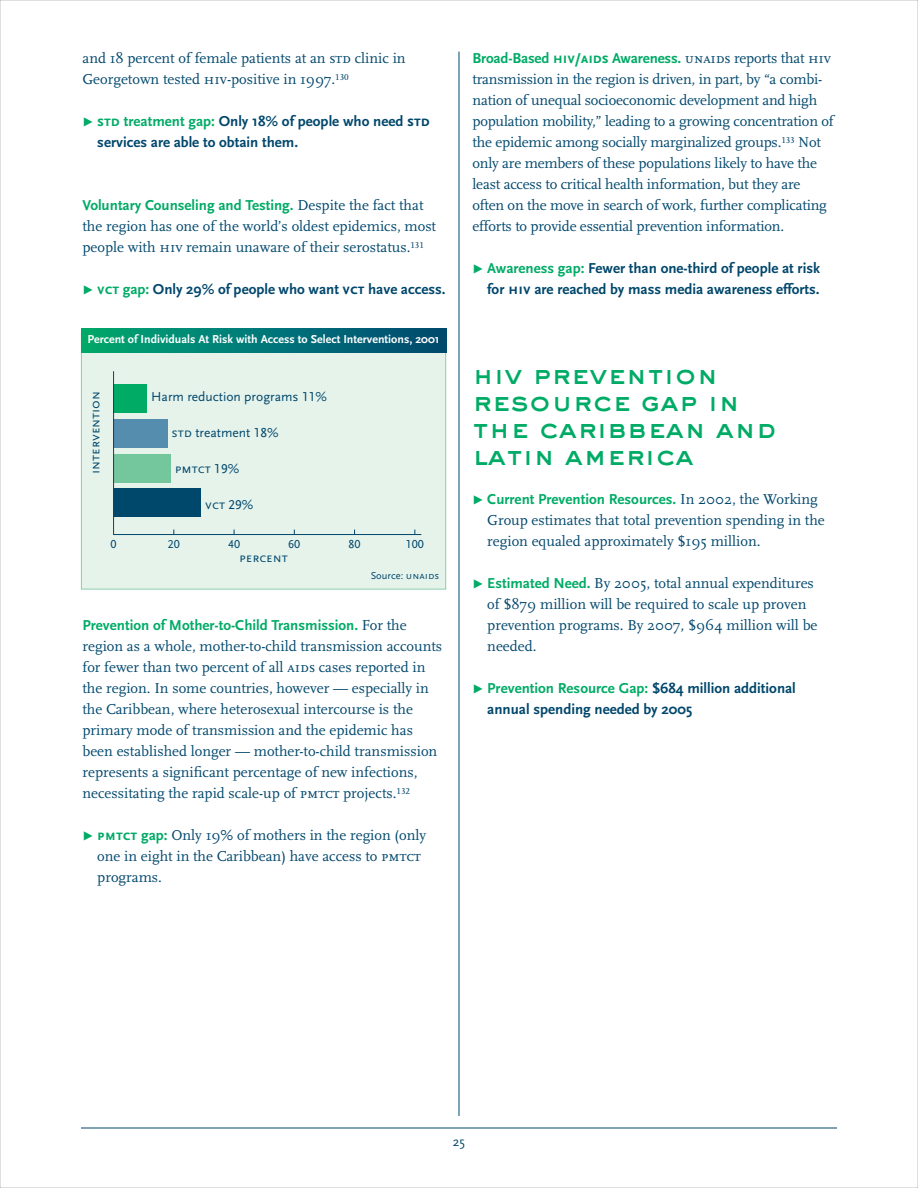
<style>
.page{position:relative;width:918px;height:1188px;background:#fff}
.page>*{position:absolute;margin:0;border:0;box-sizing:border-box;transform-origin:0 0}
.t1{font:27px/27px "Sackers Heavy Gothic";color:#00ab66}
.t2{font:15px/21px "Scala";color:#00476c}
.t3{font:700 15px/21px "Scala Sans";color:#00476c}
.t4{font:700 15px "Scala Sans";color:#00ab66}
.t5{font:13.5px "Scala Sans LF";color:#00476c}
.t6{font:13.5px "Scala Sans Caps";color:#00476c}
.t7{font:13.5px "Scala Sans LF Caps";color:#00476c}
.t8{font:13.5px "Scala Sans";color:#00476c}
.t9{font:700 12px "Scala Sans";color:#fff}
.t10{font:12px "Scala Sans LF";color:#00476c}
.t11{font:10.5px "Scala Sans";color:#00476c}
.s1{font-family:"Scala Caps"}
.s2{font-family:"Scala Sans Expert";font-weight:400;font-size:18px;color:#00ab66}
.s3{font-family:"Scala Sans Caps";color:#00ab66}
.s4{color:#00ab66}
.s5{font-family:"Scala Sans Caps"}
.s6{font-family:"Scala";font-weight:400;color:#00476c}
.s7{font-family:"Scala Sans LF Caps"}
.s8{font-family:"Scala Sans LF"}
.s9{font-family:"Scala Sans Expert";font-size:18px;color:#00ab66}
.s10{font-family:"Scala Sans Caps";font-weight:700;color:#00ab66}
.s11{font-family:"Scala Sans";font-weight:700;color:#00ab66}
.s12{font-family:"Scala Caps";font-weight:400;color:#00476c}
.s13{font-family:"Scala Sans Expert";font-weight:400;font-size:18px}
</style>
<div class="page">
<hr style="left:81px;top:1128px;width:756px;height:1px;background:#00476c">
<hr style="left:459px;top:52px;width:1px;height:1064px;background:#00476c">
<div style="left:81px;top:331px;width:365px;height:258px;background:#e6f3eb"></div>
<div style="left:114px;top:489px;width:87px;height:28px;background:#00476c"></div>
<div style="left:114px;top:454px;width:57px;height:28px;background:#74c69d"></div>
<div style="left:114px;top:419px;width:54px;height:28px;background:#548dad"></div>
<div style="left:114px;top:384px;width:33px;height:28px;background:#00ab66"></div>
<hr style="left:114px;top:534px;width:307px;height:1px;background:#00476c">
<hr style="left:113px;top:371px;width:1px;height:164px;background:#00476c">
<div style="left:81px;top:328px;width:365px;height:25px;background:linear-gradient(to right,#00a872,#004875)"></div>
<p class="t2" style="left:82px;top:49px;width:325px">and 18 percent of female patients at an <span class="s1">std</span> clinic in<br>Georgetown tested <span class="s1">hiv</span>-positive in 1997.<sup>130</sup></p>
<p class="t3" style="left:97px;top:112px;width:334px;text-indent:-15px"><span class="s2">t</span> <span class="s3">std</span> <span class="s4">treatment gap:</span> Only 18% of people who need <span class="s5">std </span>services are able to obtain them.</p>
<p class="t4" style="left:83px;top:199px;width:342px">Voluntary Counseling and Testing. <span class="s6">Despite the fact that</span></p>
<p class="t2" style="left:83px;top:217px;width:355px">the region has one of the world’s oldest epidemics, most people with <span class="s1">hiv</span> remain unaware of their serostatus.<sup>131</sup></p>
<p class="t3" style="left:82px;top:280px;width:365px"><span class="s2">t</span> <span class="s3">vct</span> <span class="s4">gap:</span> Only 29% of people who want <span class="s5">vct</span> have access.</p>
<p class="t9" style="left:87px;top:335px;width:354px">Percent of Individuals At Risk with Access to Select Interventions, 2001</p>
<p class="t6" style="left:87px;top:474px;width:84px;rotate:-90deg">intervention</p>
<p class="t5" style="left:151px;top:392px;width:177px">Harm reduction programs 11%</p>
<p class="t5" style="left:171px;top:428px;width:109px"><span class="s7">std</span> treatment 18%</p>
<p class="t7" style="left:175px;top:461px;width:66px">pmtct <span class="s8">19%</span></p>
<p class="t6" style="left:205px;top:497px;width:50px">vct <span class="s8">29%</span></p>
<p class="t10" style="left:111px;top:540px;width:7px">0</p>
<p class="t10" style="left:168px;top:540px;width:13px">20</p>
<p class="t10" style="left:228px;top:540px;width:13px">40</p>
<p class="t10" style="left:288px;top:540px;width:13px">60</p>
<p class="t10" style="left:349px;top:540px;width:13px">80</p>
<p class="t10" style="left:406px;top:540px;width:19px">100</p>
<p class="t6" style="left:239px;top:549px;width:50px">percent</p>
<p class="t11" style="left:371px;top:571px;width:70px">Source: <span class="s5">unaids</span></p>
<p class="t4" style="left:83px;top:619px;width:326px">Prevention of Mother-to-Child Transmission. <span class="s6">For the</span></p>
<p class="t2" style="left:83px;top:637px;width:361px">region as a whole, mother-to-child transmission accounts for fewer than two percent of all <span class="s1">aids</span> cases reported in the region. In some countries, however — especially in the Caribbean, where heterosexual intercourse is the primary mode of transmission and the epidemic has been established longer — mother-to-child transmission represents a significant percentage of new infections, necessitating the rapid scale-up of <span class="s1">pmtct</span> projects.<sup>132</sup></p>
<p class="t2" style="left:97px;top:826px;width:330px;text-indent:-15px"><span class="s9">t</span> <span class="s10">pmtct</span> <span class="s11">gap:</span> Only 19% of mothers in the region (only one in eight in the Caribbean) have access to <span class="s1">pmtct </span>programs.</p>
<p class="t4" style="left:472px;top:52px;width:360px">Broad-Based <span class="s5">hiv</span>/<span class="s5">aids</span> Awareness. <span class="s12">unaids</span> <span class="s6">reports that</span> <span class="s12">hiv</span></p>
<p class="t2" style="left:472px;top:70px;width:363px">transmission in the region is driven, in part, by “a combi&shy;nation of unequal socioeconomic development and high population mobility,” leading to a growing concentration of the epidemic among socially marginalized groups.<sup>133</sup> Not only are members of these populations likely to have the least access to critical health information, but they are often on the move in search of work, further complicating efforts to provide essential prevention information.</p>
<p class="t3" style="left:472px;top:259px;width:349px;text-align:right"><span class="s2">t</span> <span class="s4">Awareness gap:</span> Fewer than one-third of people at risk for <span class="s5">hiv</span> are reached by mass media awareness efforts.</p>
<h1 class="t1" style="left:472px;top:361px;width:305px">hiv prevention resource gap in the caribbean and latin america</h1>
<p class="t4" style="left:472px;top:493px;width:347px"><span class="s13">t</span> Current Prevention Resources. <span class="s6">In 2002, the Working</span></p>
<p class="t2" style="left:487px;top:511px;width:339px">Group estimates that total prevention spending in the region equaled approximately $195 million.</p>
<p class="t2" style="left:487px;top:574px;width:332px;text-indent:-15px"><span class="s9">t</span> <span class="s11">Estimated Need.</span> By 2005, total annual expenditures of $879 million will be required to scale up proven prevention programs. By 2007, $964 million will be needed.</p>
<p class="t3" style="left:487px;top:679px;width:310px;text-indent:-15px"><span class="s2">t</span> <span class="s4">Prevention Resource Gap:</span> $684 million additional annual spending needed by 2005</p>
<p class="t8" style="left:453px;top:1136px;width:14px">25</p>
</div>
